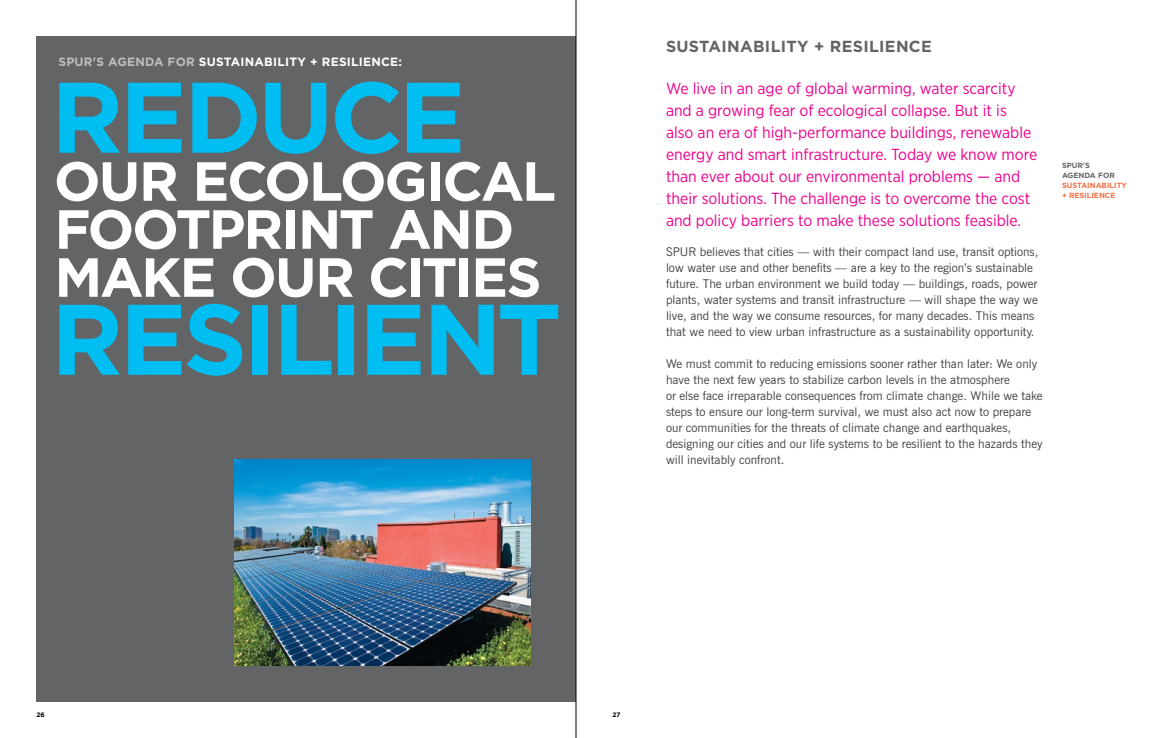
<style>
.page{position:relative;width:1152px;height:738px;background:#fff}
.page>*{position:absolute;margin:0;border:0;box-sizing:border-box;transform-origin:0 0}
.t1{font:700 100px "Gotham";letter-spacing:-.04em;color:#00bdf2}
.t2{font:700 55px/48px "Gotham";letter-spacing:-.04em;color:#fff}
.t3{font:16px/22px "Gotham Narrow";color:#ec008c}
.t4{font:700 16px "Gotham";letter-spacing:.02em;color:#636466}
.t5{font:12px/16px "News Gothic BT";color:#414042}
.t6{font:700 12px "Gotham";letter-spacing:.02em;color:#fff}
.t7{font:700 7.5px/10px "Gotham";color:#f37043}
.t8{font:700 7.5px/10px "Gotham";color:#636466}
.t9{font:700 6.5px "Gotham";color:#000}
.s1{color:#bcbec0}
</style>
<div class="page">
<div style="left:36px;top:36px;width:540px;height:666px;background:#636466"></div>
<hr style="left:576px;top:0;width:1px;height:738px;background:#000">
<img style="left:234px;top:459px;width:297px;height:207px">
<p class="t6" style="left:58px;top:55px;width:345px"><span class="s1">SPUR'S AGENDA FOR</span> SUSTAINABILITY + RESILIENCE:</p>
<h1 class="t1" style="left:51px;top:60px;width:416px">REDUCE</h1>
<h2 class="t2" style="left:54px;top:156px;width:504px">OUR ECOLOGICAL<br>FOOTPRINT AND<br>MAKE OUR CITIES</h2>
<h1 class="t1" style="left:51px;top:282px;width:512px">RESILIENT</h1>
<h3 class="t4" style="left:666px;top:37px;width:267px">SUSTAINABILITY + RESILIENCE</h3>
<p class="t3" style="left:666px;top:77px;width:373px">We live in an age of global warming, water scarcity and a growing fear of ecological collapse. But it is also an era of high-performance buildings, renewable energy and smart infrastructure. Today we know more than ever about our environmental problems — and their solutions. The challenge is to overcome the cost and policy barriers to make these solutions feasible.</p>
<p class="t5" style="left:666px;top:243px;width:374px">SPUR believes that cities — with their compact land use, transit options, low water use and other benefits — are a key to the region’s sustainable future. The urban environment we build today — buildings, roads, power plants, water systems and transit infrastructure — will shape the way we live, and the way we consume resources, for many decades. This means that we need to view urban infrastructure as a sustainability opportunity.</p>
<p class="t5" style="left:666px;top:355px;width:378px">We must commit to reducing emissions sooner rather than later: We only have the next few years to stabilize carbon levels in the atmosphere<br>or else face irreparable consequences from climate change. While we take steps to ensure our long-term survival, we must also act now to prepare our communities for the threats of climate change and earthquakes, designing our cities and our life systems to be resilient to the hazards they will inevitably confront.</p>
<p class="t8" style="left:1062px;top:160px;width:54px">SPUR'S<br>AGENDA FOR</p>
<p class="t7" style="left:1062px;top:180px;width:66px">SUSTAINABILITY + RESILIENCE</p>
<p class="t9" style="left:37px;top:711px;width:10px">26</p>
<p class="t9" style="left:613px;top:711px;width:10px">27</p>
</div>
